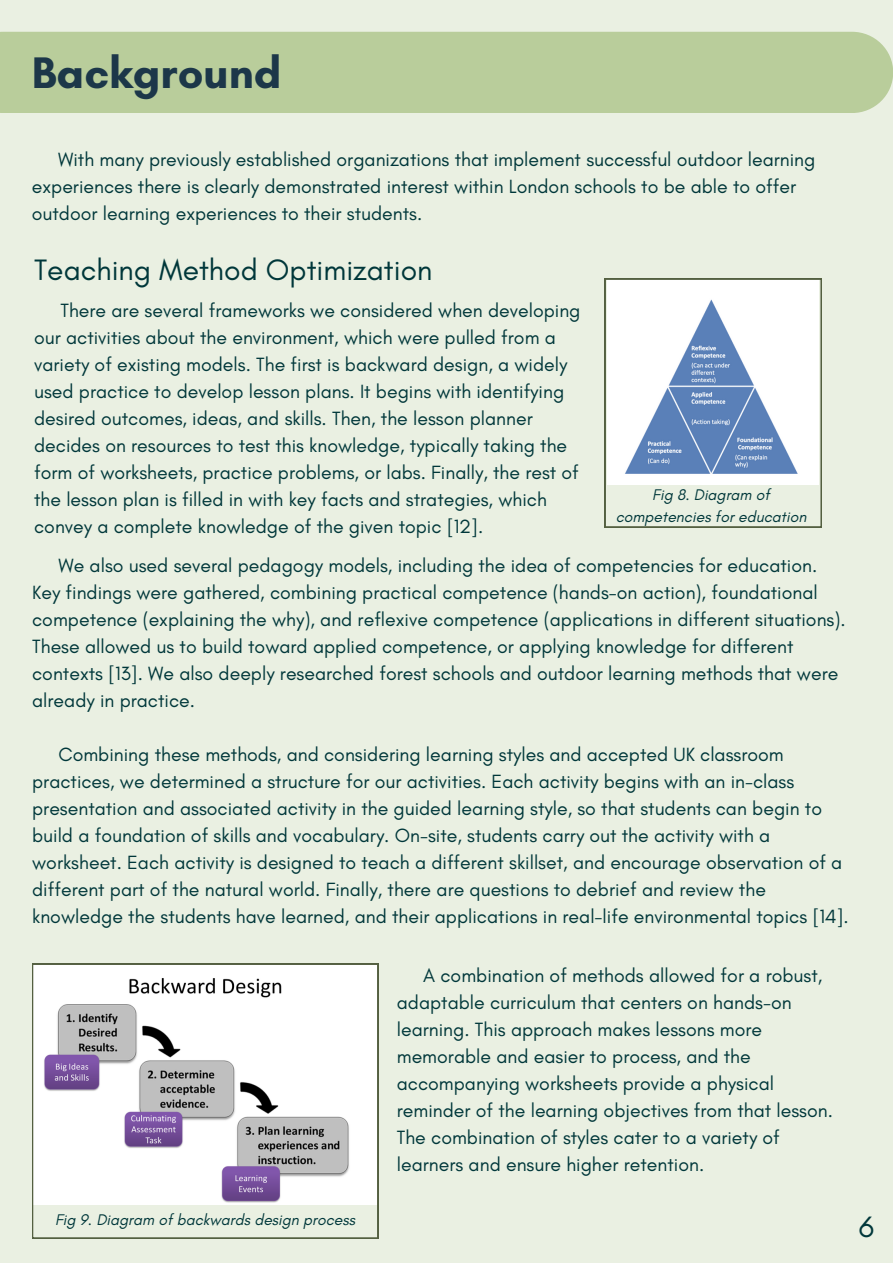
<style>
.page{position:relative;width:893px;height:1263px;background:#eaf0e2}
.page>*{position:absolute;margin:0;border:0;box-sizing:border-box;transform-origin:0 0}
.t1{font:700 45px "Glacial Indifference";color:#1c3749}
.t2{font:30px "Glacial Indifference";color:#00373a}
.t3{font:19.5px/27px "Glacial Indifference";color:#00373a}
.t4{font:italic 15.75px/21.9px "Glacial Indifference";color:#00373a;text-align:center}
</style>
<div class="page">
<svg style="left:605px;top:279px;width:216px;height:248px"></svg>
<img style="left:607px;top:281px;width:212px;height:204px">
<svg style="left:32px;top:964px;width:346px;height:274px;background:#dfdee0"></svg>
<div style="left:0;top:32px;width:893px;height:81px;background:#b9cd9b"></div>
<p class="t1" style="left:32px;top:45px;width:251px">Background</p>
<p class="t3" style="left:32px;top:146px;width:785px;text-indent:26px">With many previously established organizations that implement successful outdoor learning experiences there is clearly demonstrated interest within London schools to be able to offer outdoor learning experiences to their students.</p>
<h3 class="t2" style="left:34px;top:251px;width:400px">Teaching Method Optimization</h3>
<h1 class="t3" style="left:34px;top:297px;width:548px;text-indent:26px">There are several frameworks we considered when developing our activities about the environment, which were pulled from a variety of existing models. The first is backward design, a widely used practice to develop lesson plans. It begins with identifying desired outcomes, ideas, and skills. Then, the lesson planner decides on resources to test this knowledge, typically taking the form of worksheets, practice problems, or labs. Finally, the rest of the lesson plan is filled in with key facts and strategies, which convey a complete knowledge of the given topic [12].</h1>
<h2 class="t3" style="left:32px;top:552px;width:815px;text-indent:26px">We also used several pedagogy models, including the idea of competencies for education.<br>Key findings were gathered, combining practical competence (hands-on action), foundational competence (explaining the why), and reflexive competence (applications in different situations).<br>These allowed us to build toward applied competence, or applying knowledge for different contexts [13]. We also deeply researched forest schools and outdoor learning methods that were already in practice.</h2>
<p class="t3" style="left:32px;top:741px;width:818px;text-indent:26px">Combining these methods, and considering learning styles and accepted UK classroom practices, we determined a structure for our activities. Each activity begins with an in-class presentation and associated activity in the guided learning style, so that students can begin to build a foundation of skills and vocabulary. On-site, students carry out the activity with a worksheet. Each activity is designed to teach a different skillset, and encourage observation of a different part of the natural world. Finally, there are questions to debrief and review the knowledge the students have learned, and their applications in real-life environmental topics [14].</p>
<h3 class="t4" style="left:616px;top:483px;width:192px">Fig 8. Diagram of competencies for education</h3>
<p class="t4" style="left:55px;top:1208px;width:302px">Fig 9. Diagram of backwards design process</p>
<h3 class="t3" style="left:397px;top:962px;width:437px;text-indent:26px">A combination of methods allowed for a robust, adaptable curriculum that centers on hands-on learning. This approach makes lessons more memorable and easier to process, and the accompanying worksheets provide a physical reminder of the learning objectives from that lesson.<br>The combination of styles cater to a variety of learners and ensure higher retention.</h3>
<h3 class="t2" style="left:859px;top:1209px;width:17px">6</h3>
</div>
